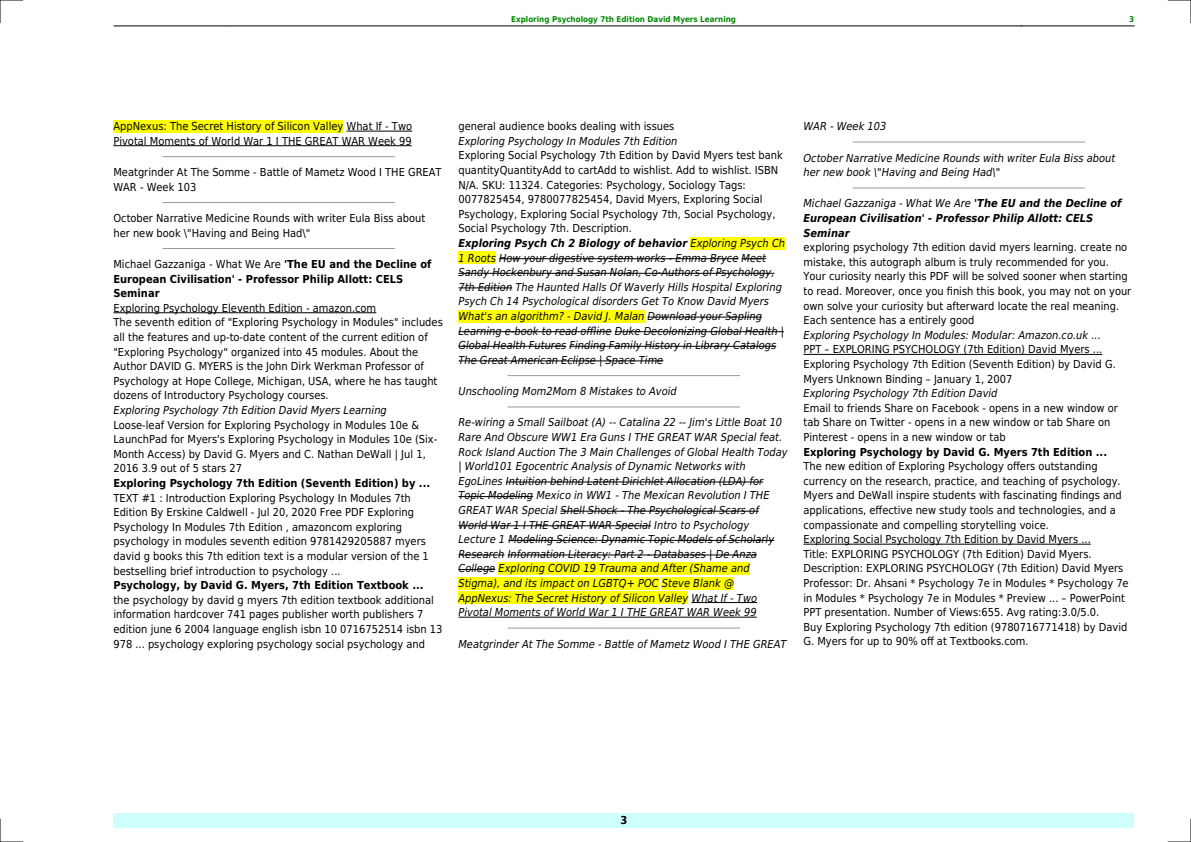
<style>
.page{position:relative;width:1191px;height:842px;background:#fff}
.page>*{position:absolute;margin:0;border:0;box-sizing:border-box;transform-origin:0 0}
.t1{font:11px/14.6px "DejaVu Sans Condensed";color:#000}
.t2{font:italic 11px/14.6px "DejaVu Sans Condensed";color:#000}
.t3{font:700 11px/14.6px "DejaVu Sans Condensed";color:#000}
.t4{font:italic 700 11px/14.6px "DejaVu Sans Condensed";color:#000}
.t5{font:700 8px "DejaVu Sans Condensed";color:#080}
.s1{font-weight:400}
.s2{font-style:normal}
.s3{font-weight:700}
</style>
<div class="page">
<hr style="left:114px;top:26px;width:111px;height:1px;background:#000">
<hr style="left:226px;top:26px;width:795px;height:1px;background:#000">
<hr style="left:1021px;top:26px;width:113px;height:1px;background:#000">
<div style="left:113px;top:813px;width:1021px;height:15px;background:#cffffc"></div>
<div style="left:113px;top:120px;width:230px;height:13px;background:#ff0"></div>
<hr style="left:346px;top:131px;width:66px;height:1px;background:#000">
<hr style="left:113px;top:145px;width:299px;height:1px;background:#000">
<hr style="left:163px;top:156px;width:231px;height:1px;background:#999">
<hr style="left:163px;top:202px;width:231px;height:1px;background:#999">
<hr style="left:163px;top:248px;width:231px;height:1px;background:#999">
<hr style="left:113px;top:312px;width:263px;height:1px;background:#000">
<div style="left:690px;top:237px;width:95px;height:13px;background:#ff0"></div>
<div style="left:458px;top:251px;width:38px;height:13px;background:#ff0"></div>
<hr style="left:499px;top:258px;width:239px;height:1px;background:#000">
<svg style="left:741px;top:258px;width:25px;height:1px"></svg>
<hr style="left:458px;top:273px;width:316px;height:1px;background:#000">
<hr style="left:458px;top:288px;width:54px;height:1px;background:#000">
<div style="left:458px;top:310px;width:186px;height:13px;background:#ff0"></div>
<hr style="left:647px;top:317px;width:115px;height:1px;background:#000">
<hr style="left:458px;top:331px;width:153px;height:1px;background:#000">
<hr style="left:615px;top:331px;width:169px;height:1px;background:#000">
<hr style="left:458px;top:346px;width:108px;height:1px;background:#000">
<hr style="left:569px;top:346px;width:207px;height:1px;background:#000">
<hr style="left:458px;top:361px;width:205px;height:1px;background:#000">
<hr style="left:508px;top:375px;width:231px;height:1px;background:#999">
<hr style="left:508px;top:407px;width:231px;height:1px;background:#999">
<hr style="left:506px;top:482px;width:257px;height:1px;background:#000">
<hr style="left:458px;top:496px;width:75px;height:1px;background:#000">
<hr style="left:560px;top:511px;width:199px;height:1px;background:#000">
<hr style="left:458px;top:525px;width:193px;height:1px;background:#000">
<hr style="left:508px;top:540px;width:266px;height:1px;background:#000">
<hr style="left:458px;top:555px;width:46px;height:1px;background:#000">
<hr style="left:507px;top:555px;width:250px;height:1px;background:#000">
<hr style="left:458px;top:569px;width:37px;height:1px;background:#000">
<div style="left:498px;top:562px;width:251px;height:13px;background:#ff0"></div>
<div style="left:458px;top:577px;width:201px;height:13px;background:#ff0"></div>
<div style="left:662px;top:577px;width:72px;height:13px;background:#ff0"></div>
<div style="left:458px;top:591px;width:230px;height:13px;background:#ff0"></div>
<hr style="left:691px;top:602px;width:66px;height:1px;background:#000">
<hr style="left:458px;top:617px;width:298px;height:1px;background:#000">
<hr style="left:508px;top:628px;width:231px;height:1px;background:#999">
<hr style="left:853px;top:142px;width:231px;height:1px;background:#999">
<hr style="left:853px;top:188px;width:231px;height:1px;background:#999">
<hr style="left:803px;top:354px;width:299px;height:1px;background:#000">
<hr style="left:803px;top:544px;width:287px;height:1px;background:#000">
<svg style="left:0;top:0;width:23px;height:23px"></svg>
<svg style="left:0;top:819px;width:23px;height:23px"></svg>
<svg style="left:1168px;top:0;width:23px;height:23px"></svg>
<svg style="left:1168px;top:819px;width:23px;height:23px"></svg>
<p class="t5" style="left:511px;top:14px;width:226px">Exploring Psychology 7th Edition David Myers Learning</p>
<p class="t5" style="left:1129px;top:14px;width:7px">3</p>
<p class="t1" style="left:113px;top:119px;width:300px">AppNexus: The Secret History of Silicon Valley What If - Two<br>Pivotal Moments of World War 1 I THE GREAT WAR Week 99</p>
<p class="t1" style="left:113px;top:165px;width:330px">Meatgrinder At The Somme - Battle of Mametz Wood I THE GREAT<br>WAR - Week 103</p>
<p class="t1" style="left:113px;top:211px;width:313px">October Narrative Medicine Rounds with writer Eula Biss about her new book \"Having and Being Had\"</p>
<p class="t3" style="left:113px;top:257px;width:319px"><span class="s1">Michael Gazzaniga - What We Are</span> 'The EU and the Decline of<br>European Civilisation' - Professor Philip Allott: CELS<br>Seminar</p>
<p class="t1" style="left:113px;top:301px;width:331px">Exploring Psychology Eleventh Edition - amazon.com<br>The seventh edition of "Exploring Psychology in Modules" includes all the features and up-to-date content of the current edition of "Exploring Psychology" organized into 45 modules. About the Author DAVID G. MYERS is the John Dirk Werkman Professor of Psychology at Hope College, Michigan, USA, where he has taught dozens of Introductory Psychology courses.</p>
<p class="t2" style="left:113px;top:403px;width:275px">Exploring Psychology 7th Edition David Myers Learning</p>
<p class="t1" style="left:113px;top:417px;width:325px">Loose-leaf Version for Exploring Psychology in Modules 10e &amp; LaunchPad for Myers's Exploring Psychology in Modules 10e (Six-Month Access) by David G. Myers and C. Nathan DeWall | Jul 1, 2016 3.9 out of 5 stars 27</p>
<p class="t3" style="left:113px;top:476px;width:318px">Exploring Psychology 7th Edition (Seventh Edition) by ...</p>
<p class="t1" style="left:113px;top:490px;width:317px">TEXT #1 : Introduction Exploring Psychology In Modules 7th Edition By Erskine Caldwell - Jul 20, 2020 Free PDF Exploring Psychology In Modules 7th Edition , amazoncom exploring psychology in modules seventh edition 9781429205887 myers david g books this 7th edition text is a modular version of the 1 bestselling brief introduction to psychology ...</p>
<p class="t3" style="left:113px;top:578px;width:312px">Psychology, by David G. Myers, 7th Edition Textbook ...</p>
<p class="t1" style="left:113px;top:593px;width:331px">the psychology by david g myers 7th edition textbook additional information hardcover 741 pages publisher worth publishers 7 edition june 6 2004 language english isbn 10 0716752514 isbn 13<br>978 ... psychology exploring psychology social psychology and</p>
<p class="t1" style="left:458px;top:119px;width:217px">general audience books dealing with issues</p>
<p class="t2" style="left:458px;top:134px;width:220px">Exploring Psychology In Modules 7th Edition</p>
<p class="t2" style="left:458px;top:148px;width:328px"><span class="s2">Exploring Social Psychology 7th Edition by David Myers test bank quantityQuantityAdd to cartAdd to wishlist. Add to wishlist. ISBN N/A. SKU: 11324. Categories: Psychology, Sociology Tags:<br>0077825454, 9780077825454, David Myers, Exploring Social Psychology, Exploring Social Psychology 7th, Social Psychology, Social Psychology 7th. Description.<br></span><span class="s3">Exploring Psych Ch 2 Biology of behavior</span> Exploring Psych Ch 1 Roots How your digestive system works - Emma Bryce Meet Sandy Hockenbury and Susan Nolan, Co-Authors of Psychology, 7th Edition The Haunted Halls Of Waverly Hills Hospital Exploring Psych Ch 14 Psychological disorders Get To Know David Myers What's an algorithm? - David J. Malan Download your Sapling Learning e-book to read offline Duke Decolonizing Global Health | Global Health Futures Finding Family History in Library Catalogs The Great American Eclipse | Space Time</p>
<p class="t2" style="left:458px;top:384px;width:220px">Unschooling Mom2Mom 8 Mistakes to Avoid</p>
<p class="t2" style="left:458px;top:415px;width:331px">Re-wiring a Small Sailboat (A) -- Catalina 22 -- Jim's Little Boat 10<br>Rare And Obscure WW1 Era Guns I THE GREAT WAR Special feat.<br>Rock Island Auction The 3 Main Challenges of Global Health Today | World101 Egocentric Analysis of Dynamic Networks with EgoLines Intuition behind Latent Dirichlet Allocation (LDA) for Topic Modeling Mexico in WW1 - The Mexican Revolution I THE GREAT WAR Special Shell Shock - The Psychological Scars of World War 1 I THE GREAT WAR Special Intro to Psychology Lecture 1 Modeling Science: Dynamic Topic Models of Scholarly Research Information Literacy: Part 2 - Databases | De Anza College Exploring COVID 19 Trauma and After (Shame and Stigma), and its impact on LGBTQ+ POC Steve Blank @ AppNexus: The Secret History of Silicon Valley What If - Two Pivotal Moments of World War 1 I THE GREAT WAR Week 99</p>
<p class="t2" style="left:458px;top:636px;width:330px">Meatgrinder At The Somme - Battle of Mametz Wood I THE GREAT</p>
<p class="t2" style="left:803px;top:119px;width:85px">WAR - Week 103</p>
<p class="t2" style="left:803px;top:150px;width:313px">October Narrative Medicine Rounds with writer Eula Biss about her new book \"Having and Being Had\"</p>
<p class="t4" style="left:803px;top:196px;width:319px"><span class="s1">Michael Gazzaniga - What We Are</span> 'The EU and the Decline of<br>European Civilisation' - Professor Philip Allott: CELS<br>Seminar</p>
<p class="t1" style="left:803px;top:240px;width:329px">exploring psychology 7th edition david myers learning. create no mistake, this autograph album is truly recommended for you.<br>Your curiosity nearly this PDF will be solved sooner when starting to read. Moreover, once you finish this book, you may not on your own solve your curiosity but afterward locate the real meaning.<br>Each sentence has a entirely good</p>
<p class="t2" style="left:803px;top:328px;width:299px">Exploring Psychology In Modules: Modular: Amazon.co.uk ...</p>
<p class="t1" style="left:803px;top:342px;width:314px">PPT EXPLORING PSYCHOLOGY (7th Edition) David Myers ...<br>Exploring Psychology 7th Edition (Seventh Edition) by David G.<br>Myers Unknown Binding January 1, 2007</p>
<p class="t2" style="left:803px;top:386px;width:196px">Exploring Psychology 7th Edition David</p>
<p class="t1" style="left:803px;top:401px;width:316px">Email to friends Share on Facebook - opens in a new window or tab Share on Twitter - opens in a new window or tab Share on<br>Pinterest - opens in a new window or tab</p>
<p class="t3" style="left:803px;top:444px;width:305px">Exploring Psychology by David G. Myers 7th Edition ...</p>
<p class="t1" style="left:803px;top:459px;width:327px">The new edition of Exploring Psychology offers outstanding currency on the research, practice, and teaching of psychology.<br>Myers and DeWall inspire students with fascinating findings and applications, effective new study tools and technologies, and a compassionate and compelling storytelling voice.<br>Exploring Social Psychology 7th Edition by David Myers ...<br>Title: EXPLORING PSYCHOLOGY (7th Edition) David Myers.<br>Description: EXPLORING PSYCHOLOGY (7th Edition) David Myers Professor: Dr. Ahsani * Psychology 7e in Modules * Psychology 7e in Modules * Psychology 7e in Modules * Preview ... PowerPoint PPT presentation. Number of Views:655. Avg rating:3.0/5.0.<br>Buy Exploring Psychology 7th edition (9780716771418) by David G. Myers for up to 90% off at Textbooks.com.</p>
<p class="t3" style="left:620px;top:813px;width:8px">3</p>
</div>
